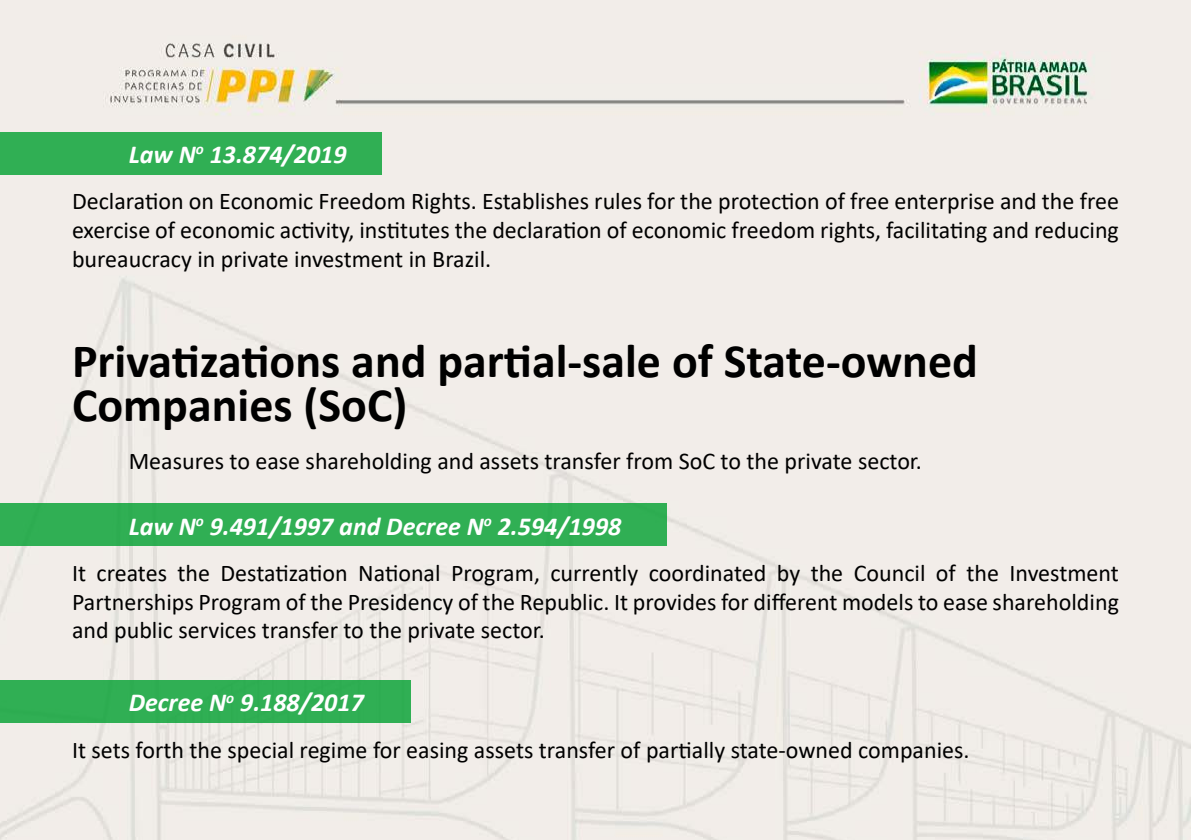
<style>
.page{position:relative;width:1191px;height:840px;background:#fff}
.page>*{position:absolute;margin:0;border:0;box-sizing:border-box;transform-origin:0 0}
.t1{font:700 48px/44px "Calibri";color:#000}
.t2{font:italic 700 26px "Calibri";color:#fff}
.t3{font:24px/28.8px "Calibri";color:#000;text-align:justify}
</style>
<div class="page">
<div style="left:0;top:0;width:1191px;height:839px;background:#f2ede9"></div>
<div style="left:0;top:503px;width:666px;height:42px;background:#30af54"></div>
<div style="left:0;top:680px;width:410px;height:42px;background:#30af54"></div>
<div style="left:0;top:132px;width:382px;height:42px;background:#30af54"></div>
<p class="t2" style="left:129px;top:136px;width:219px">Law N<sup>o</sup> 13.874/2019</p>
<p class="t3" style="left:72px;top:186px;width:1048px">Declaration on Economic Freedom Rights. Establishes rules for the protection of free enterprise and the free exercise of economic activity, institutes the declaration of economic freedom rights, facilitating and reducing bureaucracy in private investment in Brazil.</p>
<h1 class="t1" style="left:72px;top:338px;width:907px">Privatizations and partial-sale of State-owned<br>Companies (SoC)</h1>
<p class="t3" style="left:129px;top:446px;width:794px">Measures to ease shareholding and assets transfer from SoC to the private sector.</p>
<p class="t2" style="left:129px;top:507px;width:494px">Law N<sup>o</sup> 9.491/1997 and Decree N<sup>o</sup> 2.594/1998</p>
<p class="t3" style="left:72px;top:557px;width:1048px">It creates the Destatization National Program, currently coordinated by the Council of the Investment Partnerships Program of the Presidency of the Republic. It provides for different models to ease shareholding and public services transfer to the private sector.</p>
<p class="t2" style="left:129px;top:684px;width:237px">Decree N<sup>o</sup> 9.188/2017</p>
<p class="t3" style="left:72px;top:734px;width:899px">It sets forth the special regime for easing assets transfer of partially state-owned companies.</p>
</div>
